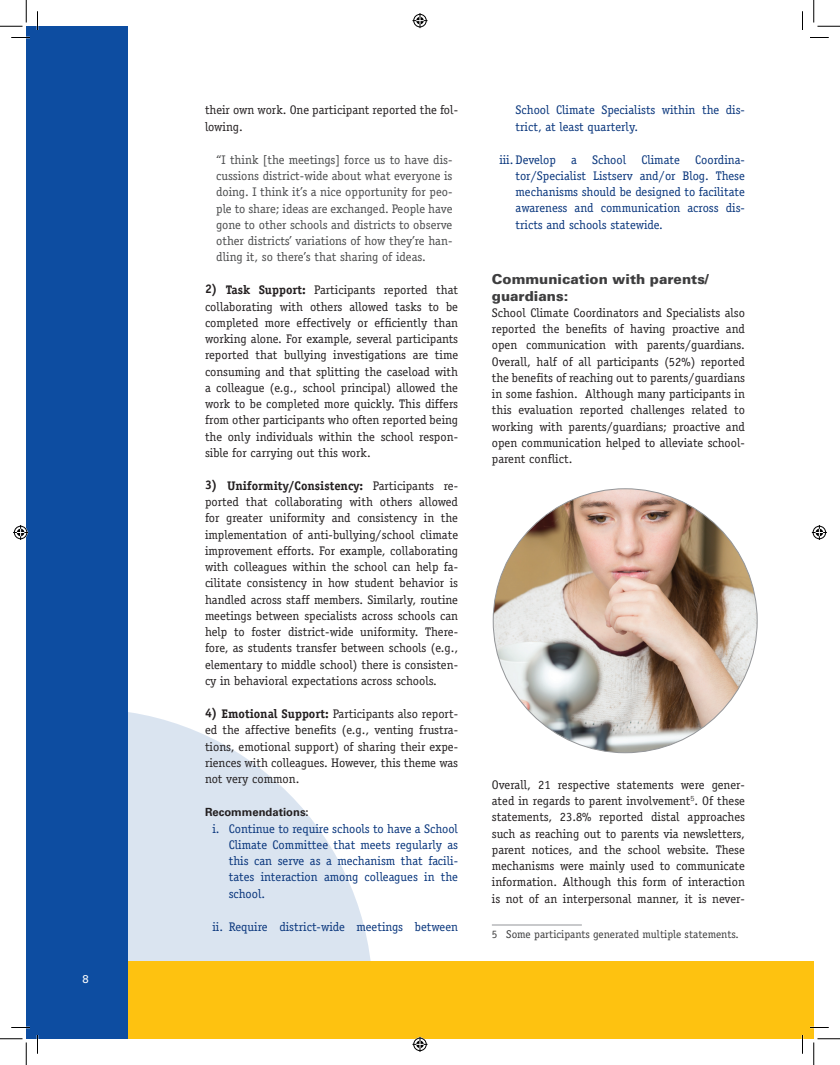
<style>
.page{position:relative;width:840px;height:1065px;background:#fff}
.page>*{position:absolute;margin:0;border:0;box-sizing:border-box;transform-origin:0 0}
.t1{font:900 13.75px/16.2px "Univers LT Std";color:#3e3e3f}
.t2{font:12.5px/16.2px "Officina Serif";color:#231f20;text-align:justify}
.t3{font:12.5px/16.2px "Officina Serif";color:#08357c;text-align:justify}
.t4{font:12.5px/16.2px "Officina Serif";color:#4b4c4d;text-align:justify}
.t5{font:11.25px "Officina Serif";color:#3e3e3f}
.t6{font:700 11.25px "Univers LT Std";color:#231f20}
.t7{font:11.25px "Univers LT Std";color:#fff}
.s1{font-weight:700}
</style>
<div class="page">
<svg style="left:128px;top:712px;width:243px;height:249px;fill:#dae4f0"></svg>
<div style="left:26px;top:961px;width:788px;height:78px;background:#fec210"></div>
<div style="left:26px;top:26px;width:102px;height:1013px;background:#0d4da1"></div>
<hr style="left:492px;top:925px;width:90px;height:1px;background:#939598">
<img style="left:493px;top:489px;width:264px;height:264px;border-radius:132px">
<svg style="left:11px;top:37px;width:19px;height:1px"></svg>
<svg style="left:810px;top:37px;width:19px;height:1px"></svg>
<svg style="left:11px;top:1027px;width:19px;height:1px"></svg>
<svg style="left:810px;top:1027px;width:19px;height:1px"></svg>
<svg style="left:37px;top:11px;width:1px;height:19px"></svg>
<svg style="left:37px;top:1035px;width:1px;height:19px"></svg>
<svg style="left:802px;top:11px;width:1px;height:19px"></svg>
<svg style="left:802px;top:1035px;width:1px;height:19px"></svg>
<svg style="left:0;top:0;width:27px;height:27px"></svg>
<svg style="left:0;top:1039px;width:27px;height:26px"></svg>
<svg style="left:814px;top:0;width:26px;height:27px"></svg>
<svg style="left:814px;top:1039px;width:26px;height:26px"></svg>
<svg style="left:412px;top:13px;width:16px;height:15px"></svg>
<svg style="left:412px;top:1037px;width:16px;height:15px"></svg>
<svg style="left:13px;top:525px;width:15px;height:15px"></svg>
<svg style="left:812px;top:525px;width:15px;height:15px"></svg>
<p class="t7" style="left:82px;top:972px;width:8px">8</p>
<p class="t2" style="left:205px;top:102px;width:255px">their own work. One participant reported the fol&shy;lowing.</p>
<p class="t4" style="left:216px;top:151px;width:238px">“I think [the meetings] force us to have dis&shy;cussions district-wide about what everyone is doing. I think it’s a nice opportunity for peo&shy;ple to share; ideas are exchanged. People have gone to other schools and districts to observe other districts’ variations of how they’re han&shy;dling it, so there’s that sharing of ideas.</p>
<p class="t2" style="left:205px;top:282px;width:255px"><span class="s1">2) Task Support:</span> Participants reported that collaborating with others allowed tasks to be completed more effectively or efficiently than working alone. For example, several participants reported that bullying investigations are time consuming and that splitting the caseload with a colleague (e.g., school principal) allowed the work to be completed more quickly. This differs from other participants who often reported being the only individuals within the school respon&shy;sible for carrying out this work.</p>
<p class="t2" style="left:205px;top:478px;width:255px"><span class="s1">3) Uniformity/Consistency:</span> Participants re&shy;ported that collaborating with others allowed for greater uniformity and consistency in the implementation of anti-bullying/school climate improvement efforts. For example, collaborating with colleagues within the school can help fa&shy;cilitate consistency in how student behavior is handled across staff members. Similarly, routine meetings between specialists across schools can help to foster district-wide uniformity. There&shy;fore, as students transfer between schools (e.g., elementary to middle school) there is consisten&shy;cy in behavioral expectations across schools.</p>
<p class="t2" style="left:205px;top:706px;width:255px"><span class="s1">4) Emotional Support:</span> Participants also report&shy;ed the affective benefits (e.g., venting frustra&shy;tions, emotional support) of sharing their expe&shy;riences with colleagues. However, this theme was not very common.</p>
<p class="t6" style="left:205px;top:806px;width:105px">Recommendations:</p>
<p class="t3" style="left:229px;top:820px;width:231px;text-indent:-16px">i. Continue to require schools to have a School Climate Committee that meets regularly as this can serve as a mechanism that facili&shy;tates interaction among colleagues in the school.</p>
<p class="t3" style="left:212px;top:918px;width:247px">ii. Require district-wide meetings between</p>
<p class="t3" style="left:516px;top:102px;width:231px">School Climate Specialists within the dis&shy;trict, at least quarterly.</p>
<p class="t3" style="left:516px;top:151px;width:231px;text-indent:-16px">iii. Develop a School Climate Coordina&shy;tor/Specialist Listserv and/or Blog. These mechanisms should be designed to facilitate awareness and communication across dis&shy;tricts and schools statewide.</p>
<p class="t1" style="left:492px;top:271px;width:218px">Communication with parents/ guardians:</p>
<p class="t2" style="left:492px;top:305px;width:255px">School Climate Coordinators and Specialists also reported the benefits of having proactive and open communication with parents/guardians.<br>Overall, half of all participants (52%) reported the benefits of reaching out to parents/guardians in some fashion. Although many participants in this evaluation reported challenges related to working with parents/guardians; proactive and open communication helped to alleviate school&shy;parent conflict.</p>
<p class="t2" style="left:492px;top:776px;width:255px">Overall, 21 respective statements were gener&shy;ated in regards to parent involvement<sup>5</sup>. Of these statements, 23.8% reported distal approaches such as reaching out to parents via newsletters, parent notices, and the school website. These mechanisms were mainly used to communicate information. Although this form of interaction is not of an interpersonal manner, it is never-</p>
<p class="t5" style="left:492px;top:927px;width:248px">5 Some participants generated multiple statements.</p>
</div>
